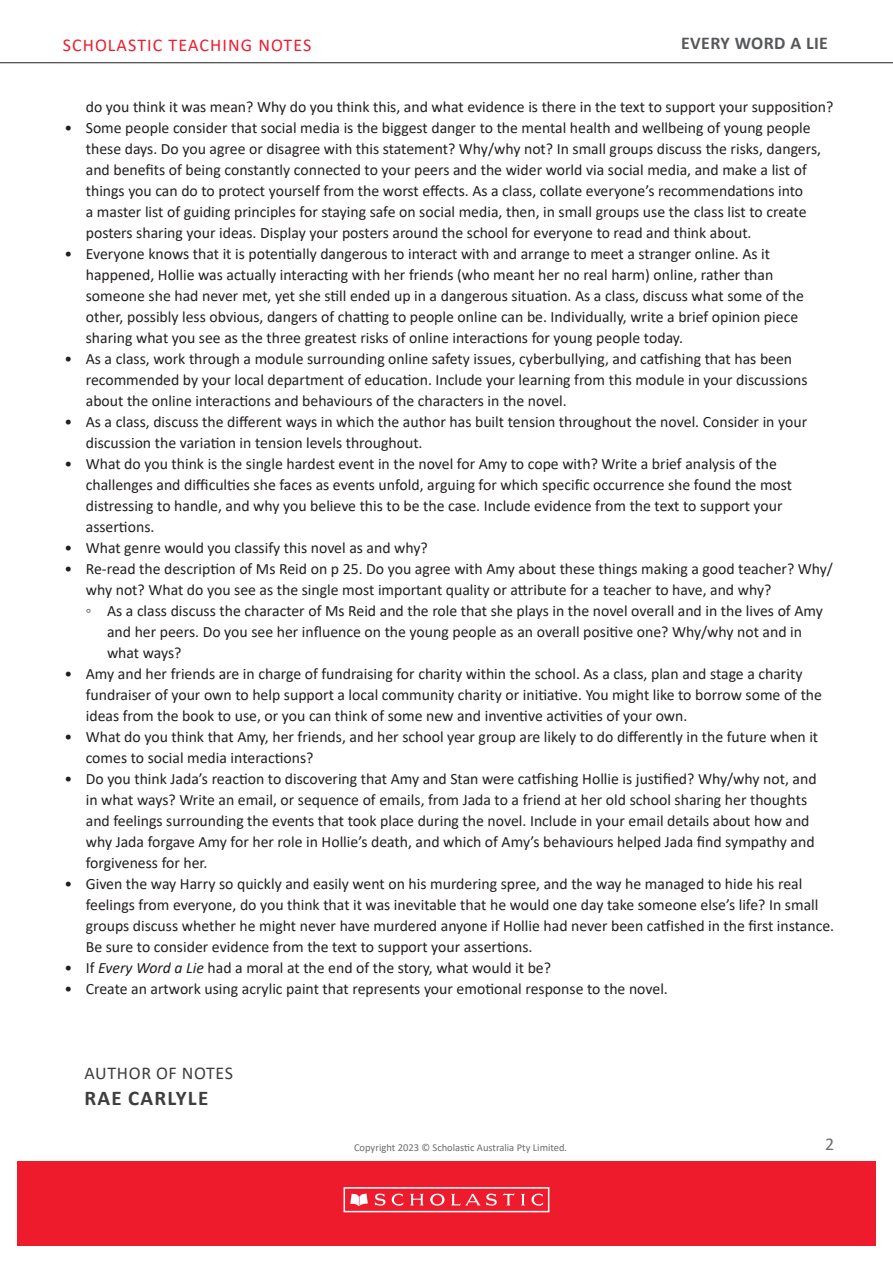
<style>
.page{position:relative;width:893px;height:1263px;background:#fff}
.page>*{position:absolute;margin:0;border:0;box-sizing:border-box;transform-origin:0 0}
.t1{font:700 21px "Calibri";letter-spacing:.06em;color:#3e3e3f}
.t2{font:18px "Calibri";letter-spacing:.06em;color:#ee1b2d}
.t3{font:700 18px "Calibri";letter-spacing:.02em;color:#57585a}
.t4{font:18px "Calibri";letter-spacing:.04em;color:#3e3e3f}
.t5{font:18px "Calibri";color:#6c6d70}
.t6{font:15.75px/21px "Calibri";color:#231f20}
.t7{font:10.5px "Calibri";color:#6c6d70}
.s1{font-style:italic}
</style>
<div class="page">
<div style="left:17px;top:1161px;width:859px;height:85px;background:#ee1b2d"></div>
<div style="left:344px;top:1187px;width:205px;height:25px;border:2px solid #fff"></div>
<svg style="left:350px;top:1193px;width:18px;height:13px"></svg>
<svg style="left:375px;top:1193px;width:28px;height:13px"></svg>
<svg style="left:410px;top:1194px;width:14px;height:11px"></svg>
<svg style="left:521px;top:1194px;width:4px;height:11px"></svg>
<svg style="left:531px;top:1193px;width:12px;height:13px"></svg>
<svg style="left:430px;top:1194px;width:15px;height:11px"></svg>
<svg style="left:451px;top:1193px;width:64px;height:13px"></svg>
<hr style="left:0;top:62px;width:893px;height:1px;background:#231f20">
<p class="t2" style="left:63px;top:32px;width:250px">SCHOLASTIC TEACHING NOTES</p>
<p class="t3" style="left:681px;top:30px;width:148px">EVERY WORD A LIE</p>
<p class="t6" style="left:86px;top:96px;width:749px">do you think it was mean? Why do you think this, and what evidence is there in the text to support your supposition?</p>
<p class="t6" style="left:86px;top:117px;width:737px;text-indent:-21px">• Some people consider that social media is the biggest danger to the mental health and wellbeing of young people these days. Do you agree or disagree with this statement? Why/why not? In small groups discuss the risks, dangers, and benefits of being constantly connected to your peers and the wider world via social media, and make a list of things you can do to protect yourself from the worst effects. As a class, collate everyone’s recommendations into<br>a master list of guiding principles for staying safe on social media, then, in small groups use the class list to create posters sharing your ideas. Display your posters around the school for everyone to read and think about.</p>
<p class="t6" style="left:86px;top:243px;width:720px;text-indent:-21px">• Everyone knows that it is potentially dangerous to interact with and arrange to meet a stranger online. As it happened, Hollie was actually interacting with her friends (who meant her no real harm) online, rather than someone she had never met, yet she still ended up in a dangerous situation. As a class, discuss what some of the other, possibly less obvious, dangers of chatting to people online can be. Individually, write a brief opinion piece sharing what you see as the three greatest risks of online interactions for young people today.</p>
<p class="t6" style="left:86px;top:348px;width:723px;text-indent:-21px">• As a class, work through a module surrounding online safety issues, cyberbullying, and catfishing that has been recommended by your local department of education. Include your learning from this module in your discussions about the online interactions and behaviours of the characters in the novel.</p>
<p class="t6" style="left:86px;top:411px;width:723px;text-indent:-21px">• As a class, discuss the different ways in which the author has built tension throughout the novel. Consider in your discussion the variation in tension levels throughout.</p>
<p class="t6" style="left:86px;top:453px;width:708px;text-indent:-21px">• What do you think is the single hardest event in the novel for Amy to cope with? Write a brief analysis of the challenges and difficulties she faces as events unfold, arguing for which specific occurrence she found the most distressing to handle, and why you believe this to be the case. Include evidence from the text to support your assertions.</p>
<p class="t6" style="left:65px;top:537px;width:365px">• What genre would you classify this novel as and why?</p>
<p class="t6" style="left:86px;top:558px;width:749px;text-indent:-21px">• Re-read the description of Ms Reid on p 25. Do you agree with Amy about these things making a good teacher? Why/ why not? What do you see as the single most important quality or attribute for a teacher to have, and why?</p>
<p class="t6" style="left:107px;top:600px;width:717px;text-indent:-21px">◦ As a class discuss the character of Ms Reid and the role that she plays in the novel overall and in the lives of Amy and her peers. Do you see her influence on the young people as an overall positive one? Why/why not and in what ways?</p>
<p class="t6" style="left:86px;top:663px;width:738px;text-indent:-21px">• Amy and her friends are in charge of fundraising for charity within the school. As a class, plan and stage a charity fundraiser of your own to help support a local community charity or initiative. You might like to borrow some of the ideas from the book to use, or you can think of some new and inventive activities of your own.</p>
<p class="t6" style="left:86px;top:726px;width:734px;text-indent:-21px">• What do you think that Amy, her friends, and her school year group are likely to do differently in the future when it comes to social media interactions?</p>
<p class="t6" style="left:86px;top:768px;width:732px;text-indent:-21px">• Do you think Jada’s reaction to discovering that Amy and Stan were catfishing Hollie is justified? Why/why not, and in what ways? Write an email, or sequence of emails, from Jada to a friend at her old school sharing her thoughts and feelings surrounding the events that took place during the novel. Include in your email details about how and why Jada forgave Amy for her role in Hollie’s death, and which of Amy’s behaviours helped Jada find sympathy and forgiveness for her.</p>
<p class="t6" style="left:86px;top:873px;width:750px;text-indent:-21px">• Given the way Harry so quickly and easily went on his murdering spree, and the way he managed to hide his real feelings from everyone, do you think that it was inevitable that he would one day take someone else’s life? In small groups discuss whether he might never have murdered anyone if Hollie had never been catfished in the first instance.<br>Be sure to consider evidence from the text to support your assertions.</p>
<p class="t6" style="left:65px;top:957px;width:488px">• If <span class="s1">Every Word a Lie</span> had a moral at the end of the story, what would it be?</p>
<p class="t6" style="left:65px;top:978px;width:605px">• Create an artwork using acrylic paint that represents your emotional response to the novel.</p>
<p class="t4" style="left:84px;top:1061px;width:150px">AUTHOR OF NOTES</p>
<p class="t1" style="left:84px;top:1083px;width:125px">RAE CARLYLE</p>
<p class="t7" style="left:354px;top:1140px;width:215px">Copyright 2023 © Scholastic Australia Pty Limited.</p>
<p class="t5" style="left:825px;top:1131px;width:11px">2</p>
</div>
